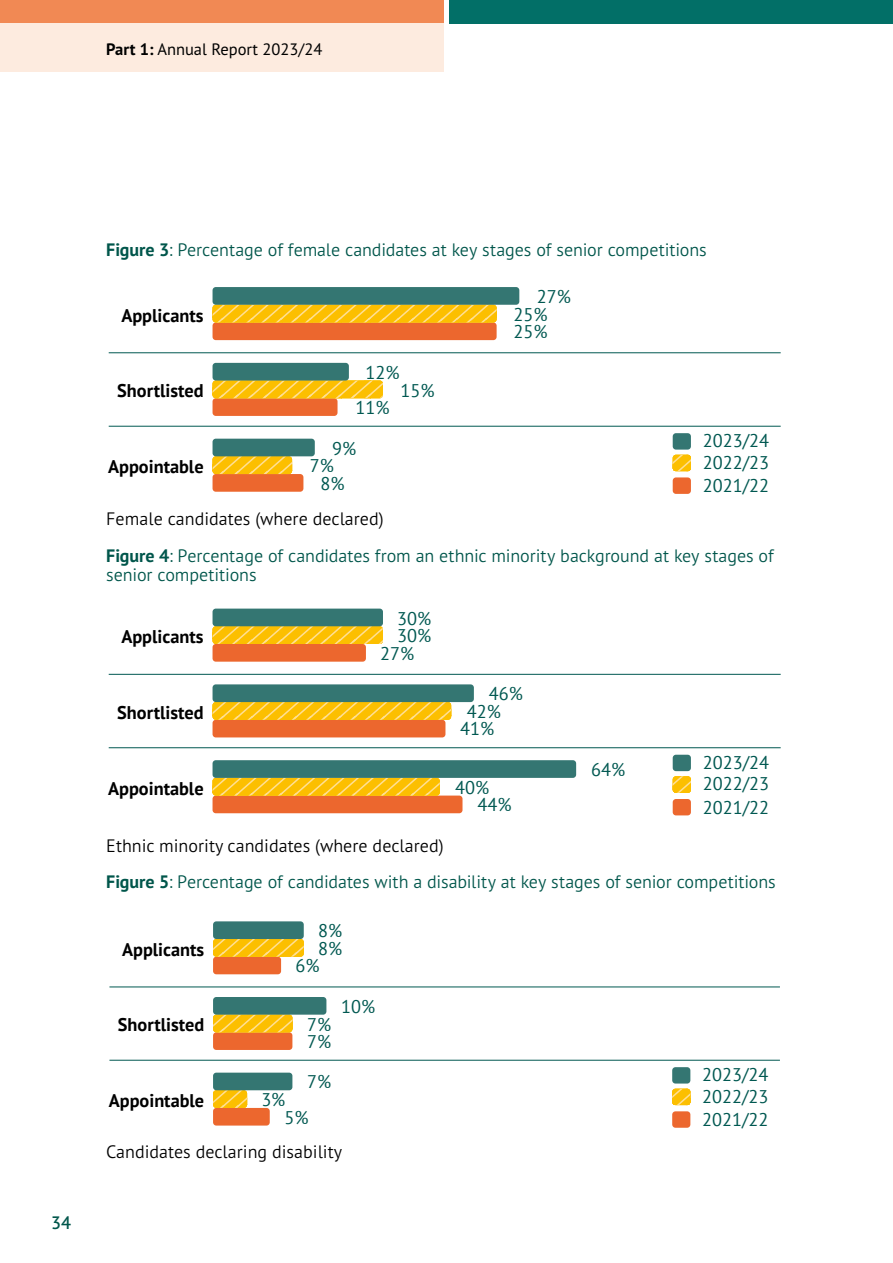
<style>
.page{position:relative;width:893px;height:1263px;background:#fff}
.page>*{position:absolute;margin:0;border:0;box-sizing:border-box;transform-origin:0 0}
.t1{font:18.3px/21.6px "PT Sans";color:#005851}
.t2{font:700 18.3px "PT Sans";color:#000}
.H5_-_Numbered_Table_Diagram_heading{font:300 18px/19.5px "PT Sans Pro";letter-spacing:-.005em;color:#00564b}
.Body_text_SPAN{font:300 18px "PT Sans Pro";color:#000}
.t3{font:600 18px "PT Sans Pro";color:#00564b}
.t4{font:16.5px "PT Sans Pro";color:#000}
.s1{font-weight:700}
</style>
<div class="page">
<div style="left:449px;top:0;width:444px;height:23px;background:#026f67"></div>
<div style="left:0;top:0;width:443px;height:23px;background:#f18954"></div>
<div style="left:0;top:23px;width:443px;height:49px;background:#fdebdf"></div>
<div style="left:213px;top:322px;width:284px;height:18px;background:#ec672e;border-radius:3px"></div>
<div style="left:213px;top:398px;width:125px;height:18px;background:#ec672e;border-radius:3px"></div>
<div style="left:213px;top:474px;width:90px;height:18px;background:#ec672e;border-radius:3px"></div>
<svg style="left:213px;top:305px;width:284px;height:17px;background:#fcc417"></svg>
<svg style="left:213px;top:381px;width:170px;height:17px;background:#fcc417"></svg>
<svg style="left:213px;top:456px;width:79px;height:18px"></svg>
<div style="left:213px;top:287px;width:306px;height:18px;background:#347672;border-radius:3px"></div>
<div style="left:213px;top:363px;width:136px;height:18px;background:#347672;border-radius:3px"></div>
<div style="left:213px;top:439px;width:102px;height:17px;background:#347672;border-radius:3px"></div>
<div style="left:673px;top:433px;width:18px;height:17px;background:#347672;border-radius:3px"></div>
<svg style="left:673px;top:455px;width:18px;height:16px"></svg>
<div style="left:673px;top:477px;width:18px;height:17px;background:#ec672e;border-radius:3px"></div>
<hr style="left:109px;top:426px;width:672px;height:1px;background:#005851">
<hr style="left:109px;top:352px;width:672px;height:1px;background:#005851">
<div style="left:213px;top:644px;width:153px;height:18px;background:#ec672e;border-radius:3px"></div>
<div style="left:213px;top:720px;width:232px;height:17px;background:#ec672e;border-radius:3px"></div>
<div style="left:213px;top:795px;width:249px;height:18px;background:#ec672e;border-radius:3px"></div>
<svg style="left:213px;top:626px;width:170px;height:18px;background:#f9c219"></svg>
<svg style="left:213px;top:702px;width:238px;height:18px;background:#fbc317"></svg>
<svg style="left:213px;top:778px;width:227px;height:17px;background:#fcc417"></svg>
<div style="left:213px;top:609px;width:170px;height:17px;background:#347672;border-radius:3px"></div>
<div style="left:213px;top:684px;width:261px;height:18px;background:#347672;border-radius:3px"></div>
<div style="left:213px;top:760px;width:363px;height:18px;background:#347672;border-radius:3px"></div>
<div style="left:673px;top:755px;width:18px;height:16px;background:#347672;border-radius:3px"></div>
<svg style="left:673px;top:776px;width:18px;height:17px"></svg>
<div style="left:673px;top:799px;width:18px;height:16px;background:#ec672e;border-radius:3px"></div>
<hr style="left:109px;top:747px;width:672px;height:1px;background:#005851">
<hr style="left:109px;top:674px;width:672px;height:1px;background:#005851">
<div style="left:213px;top:957px;width:68px;height:17px;background:#ec672e;border-radius:3px"></div>
<div style="left:213px;top:1032px;width:79px;height:18px;background:#ec672e;border-radius:3px"></div>
<div style="left:213px;top:1108px;width:57px;height:17px;background:#ec672e;border-radius:3px"></div>
<svg style="left:213px;top:939px;width:91px;height:18px;background:#fbc317"></svg>
<svg style="left:213px;top:1015px;width:79px;height:17px"></svg>
<svg style="left:213px;top:1090px;width:34px;height:18px"></svg>
<div style="left:213px;top:921px;width:91px;height:18px;background:#347672;border-radius:3px"></div>
<div style="left:213px;top:997px;width:113px;height:18px;background:#347672;border-radius:3px"></div>
<div style="left:213px;top:1073px;width:79px;height:17px;background:#347672;border-radius:3px"></div>
<div style="left:672px;top:1067px;width:18px;height:16px;background:#347672;border-radius:3px"></div>
<svg style="left:672px;top:1089px;width:18px;height:16px"></svg>
<div style="left:672px;top:1111px;width:18px;height:17px;background:#ec672e;border-radius:3px"></div>
<hr style="left:109px;top:1060px;width:671px;height:1px;background:#005851">
<hr style="left:109px;top:986px;width:671px;height:1px;background:#005851">
<p class="t4" style="left:106px;top:39px;width:218px"><span class="s1">Part 1:</span> Annual Report 2023/24</p>
<p class="t3" style="left:51px;top:1211px;width:21px">34</p>
<h4 class="H5_-_Numbered_Table_Diagram_heading" style="left:106px;top:240px;width:602px"><span class="s1">Figure 3</span>: Percentage of female candidates at key stages of senior competitions</h4>
<p class="t2" style="left:121px;top:303px;width:84px">Applicants</p>
<p class="t2" style="left:117px;top:379px;width:88px">Shortlisted</p>
<p class="t1" style="left:365px;top:361px;width:36px">12%</p>
<p class="t1" style="left:356px;top:396px;width:36px">11%</p>
<p class="t1" style="left:400px;top:379px;width:36px">15%</p>
<p class="t1" style="left:513px;top:287px;width:59px;line-height:17.5px;text-indent:23px">27%<br>25%<br>25%</p>
<p class="t1" style="left:703px;top:429px;width:68px">2023/24<br>2022/23</p>
<p class="t1" style="left:703px;top:475px;width:68px">2021/22</p>
<p class="t1" style="left:332px;top:437px;width:26px">9%</p>
<p class="t1" style="left:310px;top:455px;width:26px">7%</p>
<p class="t1" style="left:320px;top:472px;width:26px">8%</p>
<p class="Body_text_SPAN" style="left:106px;top:507px;width:279px">Female candidates (where declared)</p>
<h4 class="H5_-_Numbered_Table_Diagram_heading" style="left:106px;top:545px;width:669px"><span class="s1">Figure 4</span>: Percentage of candidates from an ethnic minority background at key stages of senior competitions</h4>
<p class="t2" style="left:108px;top:455px;width:97px">Appointable</p>
<p class="t2" style="left:121px;top:624px;width:84px">Applicants</p>
<p class="t2" style="left:117px;top:700px;width:88px">Shortlisted</p>
<p class="t2" style="left:108px;top:776px;width:97px">Appointable</p>
<p class="t1" style="left:397px;top:607px;width:36px">30%</p>
<p class="t1" style="left:397px;top:625px;width:36px">30%</p>
<p class="t1" style="left:380px;top:642px;width:36px">27%</p>
<p class="t1" style="left:489px;top:683px;width:36px">46%</p>
<p class="t1" style="left:467px;top:700px;width:36px">42%</p>
<p class="t1" style="left:460px;top:718px;width:36px">41%</p>
<p class="t1" style="left:478px;top:778px;width:36px;line-height:17.2px;text-indent:-23px">40%<br>44%</p>
<p class="t1" style="left:591px;top:758px;width:36px">64%</p>
<p class="t1" style="left:703px;top:751px;width:68px">2023/24<br>2022/23</p>
<p class="t1" style="left:703px;top:796px;width:68px">2021/22</p>
<p class="Body_text_SPAN" style="left:106px;top:833px;width:339px">Ethnic minority candidates (where declared)</p>
<h4 class="H5_-_Numbered_Table_Diagram_heading" style="left:106px;top:871px;width:671px"><span class="s1">Figure 5</span>: Percentage of candidates with a disability at key stages of senior competitions</h4>
<p class="t2" style="left:122px;top:937px;width:84px">Applicants</p>
<p class="t2" style="left:118px;top:1013px;width:88px">Shortlisted</p>
<p class="t1" style="left:318px;top:920px;width:26px">8%</p>
<p class="t1" style="left:318px;top:937px;width:26px">8%</p>
<p class="t1" style="left:295px;top:955px;width:26px">6%</p>
<p class="t1" style="left:307px;top:1015px;width:26px;line-height:17.2px">7%<br>7%</p>
<p class="t1" style="left:307px;top:1071px;width:26px">7%</p>
<p class="t1" style="left:341px;top:995px;width:36px">10%</p>
<p class="t1" style="left:284px;top:1091px;width:26px;line-height:17.2px;text-indent:-23px">3%<br>5%</p>
<p class="Body_text_SPAN" style="left:106px;top:1140px;width:237px">Candidates declaring disability</p>
<p class="t2" style="left:109px;top:1088px;width:97px">Appointable</p>
<p class="t1" style="left:702px;top:1063px;width:68px">2023/24<br>2022/23</p>
<p class="t1" style="left:702px;top:1108px;width:68px">2021/22</p>
</div>
